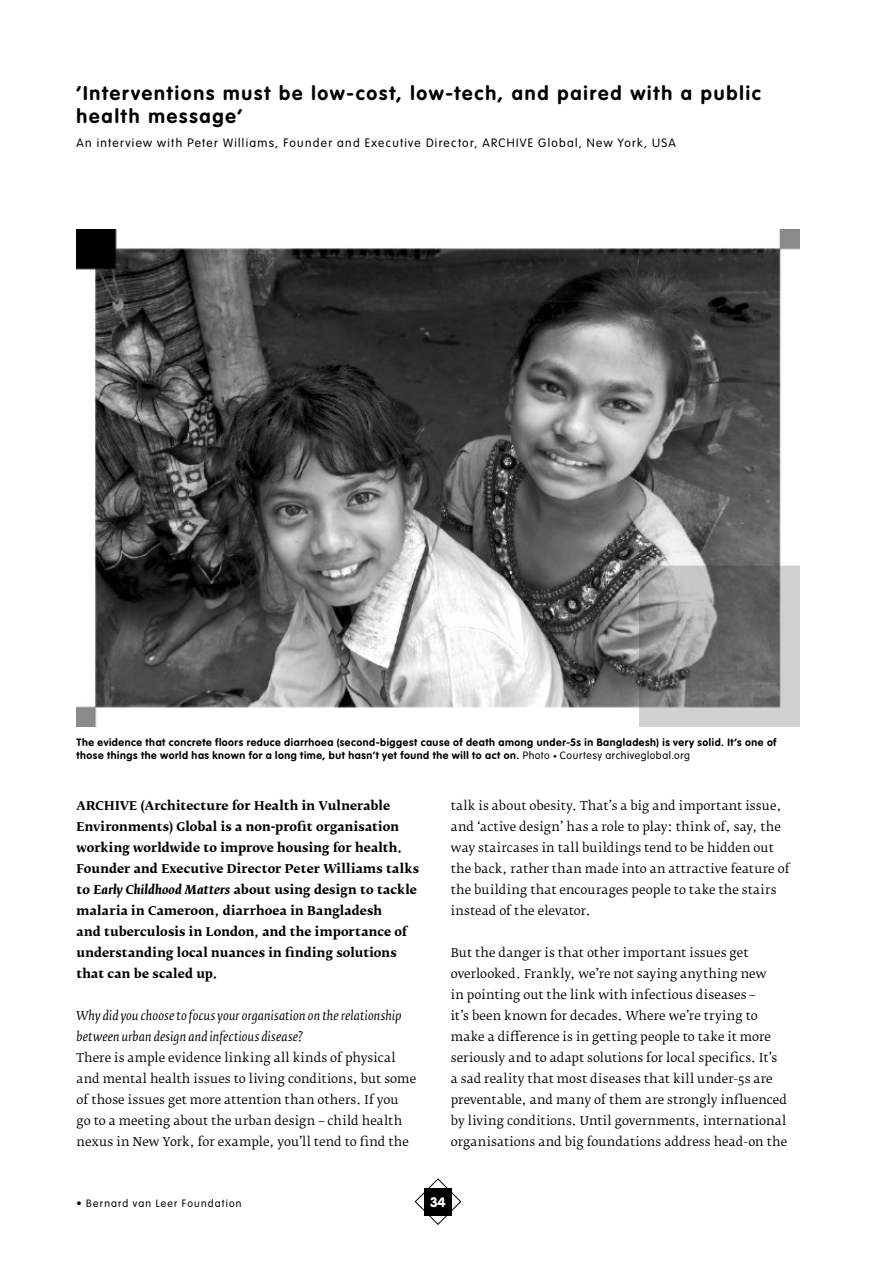
<style>
.page{position:relative;width:893px;height:1263px;background:#fff}
.page>*{position:absolute;margin:0;border:0;box-sizing:border-box;transform-origin:0 0}
.t1{font:700 19.5px/23.4px "VAG Rounded Std";letter-spacing:.095em;color:#000}
.t2{font:900 13.5px "VAG Rounded Std";color:#fff}
.t3{font:12px/21px "Fedra Serif B";letter-spacing:.01em;color:#000}
.t4{font:700 12px/21px "Fedra Serif B";letter-spacing:.01em;color:#000}
.t5{font:italic 12px/21px "Fedra Serif B";letter-spacing:.015em;color:#000}
.t6{font:300 12px "VAG Rounded Std";letter-spacing:.11em;color:#000}
.t7{font:700 10.5px/13.5px "VAG Rounded Std";letter-spacing:.05em;color:#000}
.t8{font:300 10.5px "VAG Rounded Std";letter-spacing:.115em;color:#000}
.s1{font-weight:300}
.s2{font-weight:300;font-size:7.5px}
.s3{font-style:italic}
</style>
<div class="page">
<svg style="left:414px;top:1178px;width:48px;height:47px"></svg>
<img style="left:77px;top:230px;width:722px;height:496px">
<h1 class="t1" style="left:77px;top:82px;width:686px">‘Interventions must be low-cost, low-tech, and paired with a public health message’</h1>
<p class="t6" style="left:77px;top:136px;width:601px">An interview with Peter Williams, Founder and Executive Director, ARCHIVE Global, New York, USA</p>
<p class="t7" style="left:77px;top:736px;width:701px">The evidence that concrete floors reduce diarrhoea (second-biggest cause of death among under-5s in Bangladesh) is very solid. It’s one of those things the world has known for a long time, but hasn’t yet found the will to act on. <span class="s1">Photo</span> <span class="s2">•</span> <span class="s1">Courtesy archiveglobal.org</span></p>
<p class="t4" style="left:77px;top:795px;width:10px">archi</p>
<p class="t4" style="left:77px;top:795px;width:344px;text-indent:43px">ve (Architecture for Health in Vulnerable Environments) Global is a non-profit organisation working worldwide to improve housing for health.<br>Founder and Executive Director Peter Williams talks to <span class="s3">Early Childhood Matters</span> about using design to tackle malaria in Cameroon, diarrhoea in Bangladesh<br>and tuberculosis in London, and the importance of understanding local nuances in finding solutions that can be scaled up.</p>
<p class="t5" style="left:77px;top:1005px;width:326px">Why did you choose to focus your organisation on the relationship between urban design and infectious disease?</p>
<p class="t3" style="left:77px;top:1047px;width:341px">There is ample evidence linking all kinds of physical and mental health issues to living conditions, but some of those issues get more attention than others. If you<br>go to a meeting about the urban design – child health nexus in New York, for example, you’ll tend to find the</p>
<p class="t3" style="left:451px;top:795px;width:340px">talk is about obesity. That’s a big and important issue, and ‘active design’ has a role to play: think of, say, the way staircases in tall buildings tend to be hidden out the back, rather than made into an attractive feature of the building that encourages people to take the stairs instead of the elevator.</p>
<p class="t3" style="left:451px;top:942px;width:338px">But the danger is that other important issues get overlooked. Frankly, we’re not saying anything new<br>in pointing out the link with infectious diseases –<br>it’s been known for decades. Where we’re trying to make a difference is in getting people to take it more seriously and to adapt solutions for local specifics. It’s a sad reality that most diseases that kill under-5s are preventable, and many of them are strongly influenced by living conditions. Until governments, international organisations and big foundations address head-on the</p>
<p class="t8" style="left:77px;top:1197px;width:167px">• Bernard van Leer Foundation</p>
<p class="t2" style="left:430px;top:1194px;width:17px">34</p>
</div>
